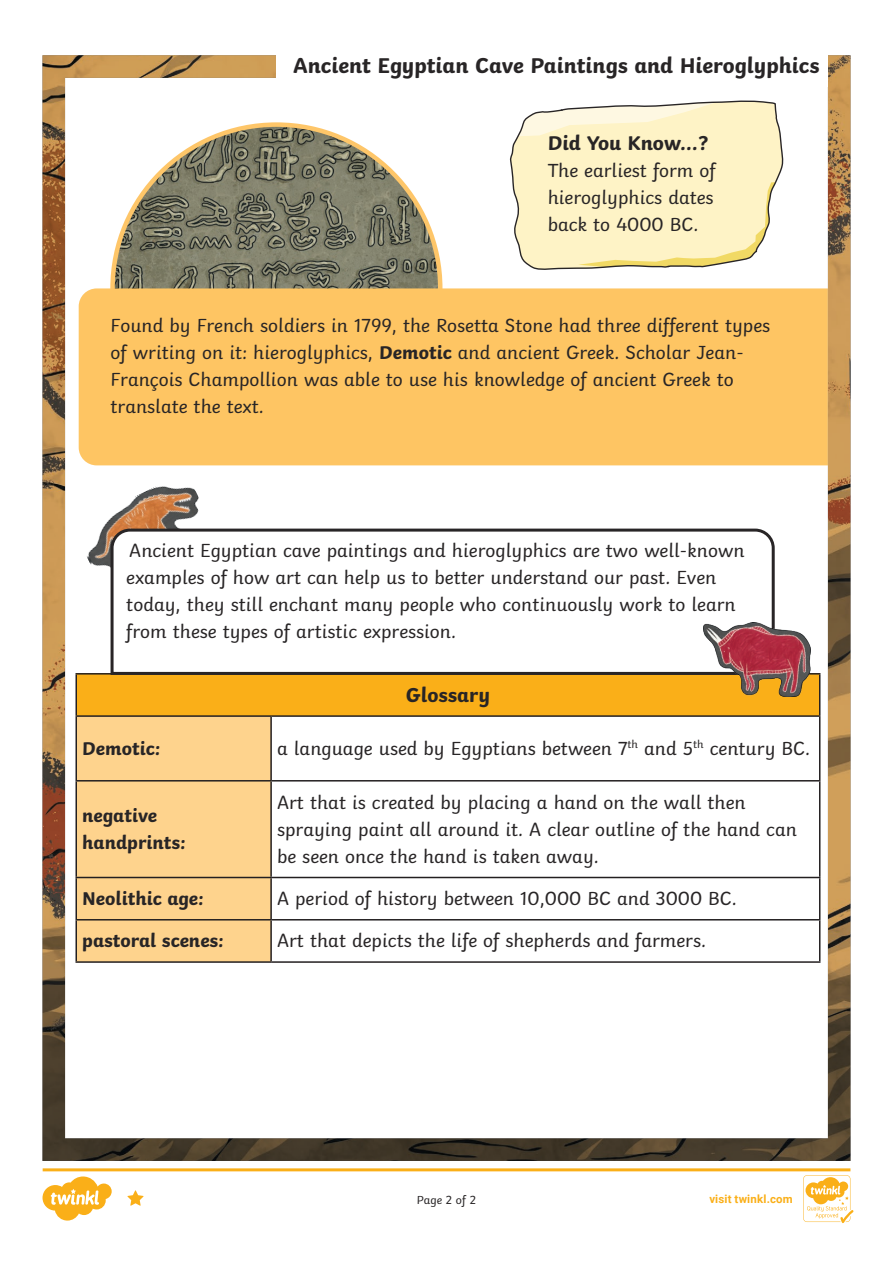
<style>
.page{position:relative;width:893px;height:1263px;background:#fff}
.page>*{position:absolute;margin:0;border:0;box-sizing:border-box;transform-origin:0 0}
.Heading_2{font:700 22.5px "Twinkl";color:#282526}
.Heading_3{font:700 21px "Twinkl";color:#282526}
.KS2_Body_Copy{font:19.5px/27px "Twinkl";color:#282526}
.glossary{font:700 19.5px/27px "Twinkl";color:#282526}
.t1{font:12px "Twinkl";letter-spacing:-.005em;color:#282526}
.t2{font:700 11.4px "Roboto";letter-spacing:.02em;color:#faaf18}
.s1{font-weight:700}
</style>
<div class="page">
<img style="left:43px;top:55px;width:807px;height:1106px">
<div style="left:276px;top:44px;width:552px;height:43px;background:#fff"></div>
<div style="left:76px;top:674px;width:744px;height:42px;background:#faaf18"></div>
<div style="left:77px;top:717px;width:193px;height:244px;background:#fed38d"></div>
<hr style="left:75px;top:673px;width:196px;height:1px;background:#231f20">
<hr style="left:75px;top:674px;width:2px;height:41px;background:#231f20">
<hr style="left:271px;top:673px;width:549px;height:1px;background:#231f20">
<hr style="left:819px;top:674px;width:1px;height:41px;background:#231f20">
<hr style="left:75px;top:715px;width:196px;height:2px;background:#231f20">
<hr style="left:75px;top:717px;width:2px;height:63px;background:#231f20">
<hr style="left:271px;top:715px;width:549px;height:2px;background:#231f20">
<hr style="left:270px;top:717px;width:2px;height:63px;background:#231f20">
<hr style="left:819px;top:717px;width:1px;height:63px;background:#231f20">
<hr style="left:75px;top:780px;width:196px;height:1px;background:#231f20">
<hr style="left:75px;top:781px;width:2px;height:96px;background:#231f20">
<hr style="left:271px;top:780px;width:549px;height:1px;background:#231f20">
<hr style="left:270px;top:781px;width:2px;height:96px;background:#231f20">
<hr style="left:819px;top:781px;width:1px;height:96px;background:#231f20">
<hr style="left:75px;top:877px;width:196px;height:1px;background:#231f20">
<hr style="left:75px;top:878px;width:2px;height:41px;background:#231f20">
<hr style="left:271px;top:877px;width:549px;height:1px;background:#231f20">
<hr style="left:270px;top:878px;width:2px;height:41px;background:#231f20">
<hr style="left:819px;top:878px;width:1px;height:41px;background:#231f20">
<hr style="left:75px;top:919px;width:196px;height:1px;background:#231f20">
<hr style="left:75px;top:920px;width:2px;height:41px;background:#231f20">
<hr style="left:271px;top:919px;width:549px;height:1px;background:#231f20">
<hr style="left:270px;top:920px;width:2px;height:41px;background:#231f20">
<hr style="left:819px;top:920px;width:1px;height:41px;background:#231f20">
<hr style="left:75px;top:961px;width:196px;height:2px;background:#231f20">
<hr style="left:271px;top:961px;width:549px;height:2px;background:#231f20">
<svg style="left:509px;top:99px;width:276px;height:172px;background:#f8efc8"></svg>
<img style="left:72px;top:472px;width:143px;height:113px">
<svg style="left:109px;top:527px;width:667px;height:148px"></svg>
<img style="left:704px;top:622px;width:106px;height:74px">
<svg style="left:43px;top:1168px;width:810px;height:55px"></svg>
<p class="Heading_2" style="left:293px;top:47px;width:528px">Ancient Egyptian Cave Paintings and Hieroglyphics</p>
<p class="Heading_3" style="left:548px;top:126px;width:162px">Did You Know…?</p>
<p class="KS2_Body_Copy" style="left:548px;top:155px;width:170px;text-align:justify">The earliest form of hieroglyphics dates back to 4000 BC.</p>
<p class="KS2_Body_Copy" style="left:111px;top:310px;width:661px">Found by French soldiers in 1799, the Rosetta Stone had three different types of writing on it: hieroglyphics, <span class="s1">Demotic</span> and ancient Greek. Scholar Jean-François Champollion was able to use his knowledge of ancient Greek to translate the text.</p>
<p class="KS2_Body_Copy" style="left:126px;top:535px;width:620px">Ancient Egyptian cave paintings and hieroglyphics are two well-known examples of how art can help us to better understand our past. Even today, they still enchant many people who continuously work to learn from these types of artistic expression.</p>
<p class="Heading_3" style="left:406px;top:677px;width:86px">Glossary</p>
<p class="glossary" style="left:82px;top:733px;width:80px">Demotic:</p>
<p class="KS2_Body_Copy" style="left:277px;top:733px;width:535px">a language used by Egyptians between 7<sup>th</sup> and 5<sup>th</sup> century BC.</p>
<p class="glossary" style="left:82px;top:800px;width:105px">negative handprints:</p>
<p class="KS2_Body_Copy" style="left:277px;top:787px;width:521px">Art that is created by placing a hand on the wall then spraying paint all around it. A clear outline of the hand can be seen once the hand is taken away.</p>
<p class="glossary" style="left:82px;top:883px;width:123px">Neolithic age:</p>
<p class="KS2_Body_Copy" style="left:277px;top:883px;width:461px">A period of history between 10,000 BC and 3000 BC.</p>
<p class="glossary" style="left:82px;top:925px;width:143px">pastoral scenes:</p>
<p class="KS2_Body_Copy" style="left:277px;top:925px;width:431px">Art that depicts the life of shepherds and farmers.</p>
<p class="t1" style="left:417px;top:1191px;width:61px">Page 2 of 2</p>
<p class="t2" style="left:709px;top:1191px;width:85px">visit twinkl.com</p>
</div>
